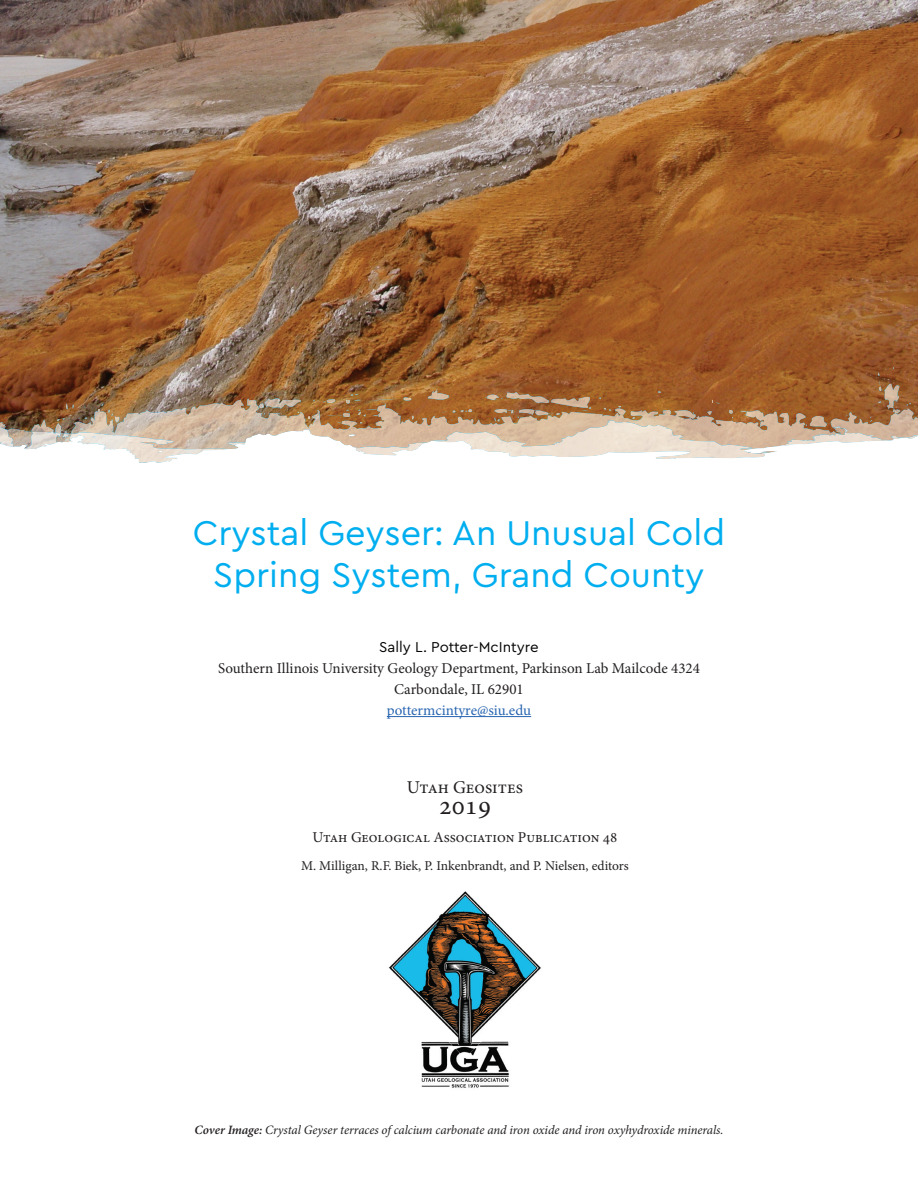
<style>
.page{position:relative;width:918px;height:1188px;background:#fff}
.page>*{position:absolute;margin:0;border:0;box-sizing:border-box;transform-origin:0 0}
.t1{font:36px/42px "Cera Basic";color:#00aeef;text-align:center}
.t2{font:27px "Minion Pro";color:#231f20}
.t3{font:18px "Minion Pro";color:#231f20}
.t4{font:15px/21px "Minion Pro";color:#231f20;text-align:center}
.t5{font:15px "Cera Basic";color:#040503}
.t6{font:15px "Minion Pro";color:#2865b1}
.t7{font:13.5px "Minion Pro";letter-spacing:-.01em;color:#231f20}
.t8{font:italic 12.75px "Minion Pro";letter-spacing:-.01em;color:#231f20}
.s1{font-weight:600}
</style>
<div class="page">
<img style="left:220px;top:0;width:698px;height:367px">
<img style="left:0;top:0;width:220px;height:367px">
<img style="left:0;top:367px;width:918px;height:96px">
<img style="left:421px;top:1058px;width:88px;height:30px">
<svg style="left:389px;top:891px;width:152px;height:167px"></svg>
<hr style="left:387px;top:716px;width:144px;height:1px;background:#2865b1">
<h1 class="t1" style="left:193px;top:512px;width:534px">Crystal Geyser: An Unusual Cold<br>Spring System, Grand County</h1>
<p class="t5" style="left:379px;top:638px;width:161px">Sally L. Potter-McIntyre</p>
<p class="t4" style="left:218px;top:658px;width:483px">Southern Illinois University Geology Department, Parkinson Lab Mailcode 4324<br>Carbondale, IL 62901</p>
<p class="t6" style="left:387px;top:700px;width:146px">pottermcintyre@siu.edu</p>
<p class="t3" style="left:407px;top:776px;width:118px">Utah Geosites</p>
<h2 class="t2" style="left:439px;top:788px;width:54px">2019</h2>
<p class="t4" style="left:312px;top:827px;width:306px">Utah Geological Association Publication 48</p>
<p class="t7" style="left:301px;top:856px;width:329px">M. Milligan, R.F. Biek, P. Inkenbrandt, and P. Nielsen, editors</p>
<p class="t8" style="left:194px;top:1121px;width:531px"><span class="s1">Cover Image:</span> Crystal Geyser terraces of calcium carbonate and iron oxide and iron oxyhydroxide minerals.</p>
</div>
